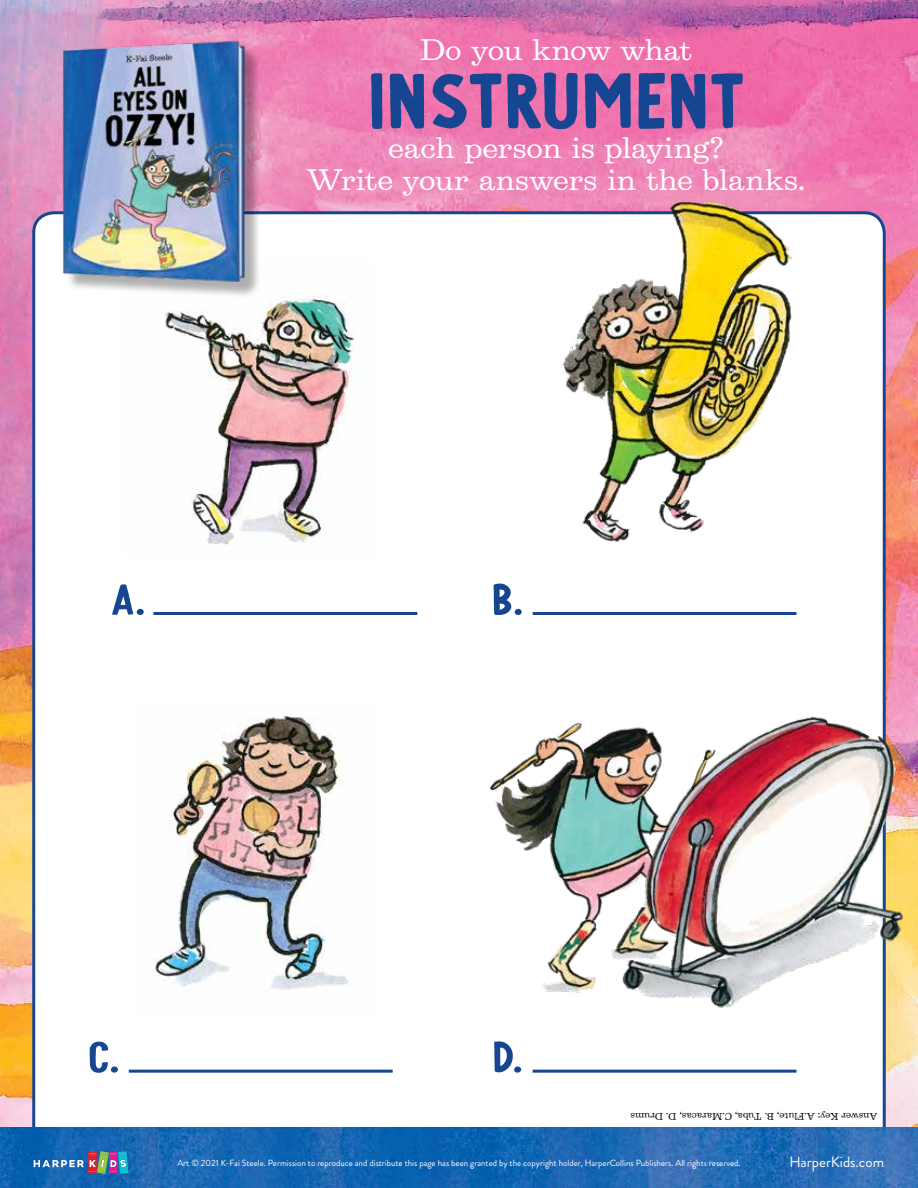
<style>
.page{position:relative;width:918px;height:1188px;background:#fff}
.page>*{position:absolute;margin:0;border:0;box-sizing:border-box;transform-origin:0 0}
.t1{font:117px "Supa Mega Fantastic Caps";color:#164692;scale:1.05 1}
.t2{font:64.35px "Supa Mega Fantastic Caps";color:#164692;scale:1.05 1}
.t3{font:27px/32.4px "Belizio";letter-spacing:-.005em;color:#fff;text-align:center;scale:1.05 1}
.t4{font:15px "Brandon Grotesque";color:#fff}
.t5{font:9px "Brandon Grotesque";color:#fff}
.t6{font:9px "Belizio";color:#000}
</style>
<div class="page">
<img style="left:0;top:0;width:918px;height:1128px">
<div style="left:34px;top:213px;width:850px;height:944px;background:#fff;border-radius:20px"></div>
<img style="left:0;top:1128px;width:918px;height:60px">
<svg style="left:34px;top:1151px;width:94px;height:23px;background:#547caa"></svg>
<img style="left:165px;top:295px;width:191px;height:250px">
<img style="left:153px;top:716px;width:196px;height:274px">
<img style="left:537px;top:189px;width:272px;height:353px">
<img style="left:490px;top:656px;width:428px;height:369px">
<hr style="left:153px;top:612px;width:264px;height:3px;background:#164692">
<hr style="left:533px;top:612px;width:263px;height:3px;background:#164692">
<hr style="left:129px;top:1070px;width:264px;height:3px;background:#164692">
<hr style="left:533px;top:1070px;width:263px;height:3px;background:#164692">
<img style="left:5px;top:11px;width:297px;height:301px">
<h3 class="t3" style="left:420px;top:34px;width:261px">Do you know what</h3>
<h1 class="t1" style="left:368px;top:46px;width:361px">instrument</h1>
<h3 class="t3" style="left:307px;top:132px;width:476px">each person is playing?<br>Write your answers in the blanks.</h3>
<h2 class="t2" style="left:111px;top:570px;width:34px">A.</h2>
<h2 class="t2" style="left:492px;top:570px;width:32px">b.</h2>
<h2 class="t2" style="left:88px;top:1028px;width:32px">c.</h2>
<h2 class="t2" style="left:492px;top:1028px;width:31px">D.</h2>
<p class="t6" style="left:878px;top:1121px;width:248px;rotate:-180deg">Answer Key: A.Flute, B. Tuba, C.Maracas, D. Drums</p>
<p class="t5" style="left:177px;top:1156px;width:565px">Art © 2021 K-Fai Steele. Permission to reproduce and distribute this page has been granted by the copyright holder, HarperCollins Publishers. All rights reserved.</p>
<h3 class="t4" style="left:789px;top:1152px;width:96px">HarperKids.com</h3>
</div>
